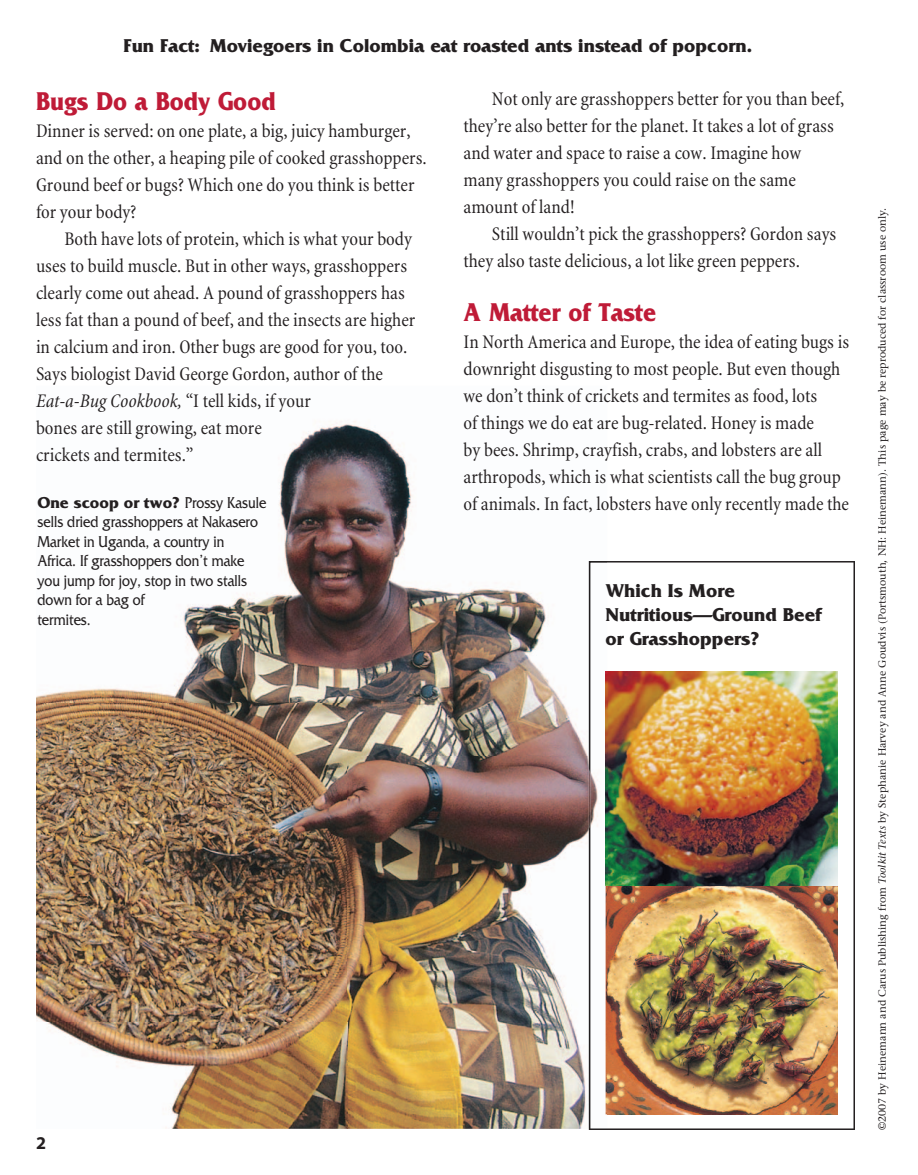
<style>
.page{position:relative;width:918px;height:1175px;background:#fff}
.page>*{position:absolute;margin:0;border:0;box-sizing:border-box;transform-origin:0 0}
.t1{font:700 27px "Friz Quadrata";color:#bf1b37;scale:.9 1}
.t2{font:condensed 19.5px/27px "Minion";color:#231f20}
.t3{font:700 19.5px/24px "Friz Quadrata";color:#231f20}
.t4{font:700 18px "Myriad";color:#231f20}
.t5{font:16.5px/19.5px "Friz Quadrata";color:#231f20;scale:.85 1}
.t6{font:700 16.5px "Friz Quadrata";color:#231f20}
.t7{font:10.5px "Stone Serif";color:#231f20}
.s1{font-style:italic}
.s2{font-weight:400}
</style>
<div class="page">
<svg style="left:589px;top:561px;width:266px;height:569px"></svg>
<img style="left:607px;top:671px;width:231px;height:443px">
<img style="left:36px;top:421px;width:553px;height:707px">
<img style="left:589px;top:561px;width:18px;height:567px">
<img style="left:606px;top:885px;width:1px;height:229px">
<img style="left:606px;top:671px;width:1px;height:214px">
<p class="t3" style="left:123px;top:36px;width:630px">Fun Fact: Moviegoers in Colombia eat roasted ants instead of popcorn.</p>
<h1 class="t1" style="left:36px;top:92px;width:268px">Bugs Do a Body Good</h1>
<p class="t2" style="left:36px;top:119px;width:392px">Dinner is served: on one plate, a big, juicy hamburger, and on the other, a heaping pile of cooked grasshoppers.<br>Ground beef or bugs? Which one do you think is better for your body?</p>
<p class="t2" style="left:36px;top:227px;width:381px;text-indent:28px">Both have lots of protein, which is what your body uses to build muscle. But in other ways, grasshoppers clearly come out ahead. A pound of grasshoppers has less fat than a pound of beef, and the insects are higher in calcium and iron. Other bugs are good for you, too.<br>Says biologist David George Gordon, author of the <span class="s1">Eat-a-Bug Cookbook,</span> “I tell kids, if your<br>bones are still growing, eat more<br>crickets and termites.”</p>
<p class="t2" style="left:464px;top:87px;width:382px;text-indent:28px">Not only are grasshoppers better for you than beef, they’re also better for the planet. It takes a lot of grass and water and space to raise a cow. Imagine how many grasshoppers you could raise on the same amount of land!</p>
<p class="t2" style="left:464px;top:222px;width:375px;text-indent:28px">Still wouldn’t pick the grasshoppers? Gordon says they also taste delicious, a lot like green peppers.</p>
<h1 class="t1" style="left:464px;top:302px;width:216px">A Matter of Taste</h1>
<p class="t2" style="left:464px;top:330px;width:387px">In North America and Europe, the idea of eating bugs is downright disgusting to most people. But even though we don’t think of crickets and termites as food, lots<br>of things we do eat are bug-related. Honey is made<br>by bees. Shrimp, crayfish, crabs, and lobsters are all arthropods, which is what scientists call the bug group</p>
<p class="t6" style="left:38px;top:496px;width:230px">One scoop or two? <span class="s2">Prossy Kasule</span></p>
<p class="t2" style="left:464px;top:492px;width:387px">of animals. In fact, lobsters have only recently made the</p>
<p class="t5" style="left:38px;top:513px;width:261px">sells dried grasshoppers at Nakasero<br>Market in Uganda, a country in<br>Africa. If grasshoppers don’t make you jump for joy, stop in two stalls down for a bag of<br>termites.</p>
<p class="t3" style="left:605px;top:580px;width:218px">Which Is More<br>Nutritious—Ground Beef or Grasshoppers?</p>
<p class="t4" style="left:36px;top:1136px;width:11px">2</p>
<p class="t7" style="left:878px;top:1130px;width:923px;rotate:-90deg">©2007 by Heinemann and Carus Publishing from <span class="s1">Toolkit Texts</span> by Stephanie Harvey and Anne Goudvis (Portsmouth, NH: Heinemann). This page may be reproduced for classroom use only.</p>
</div>
